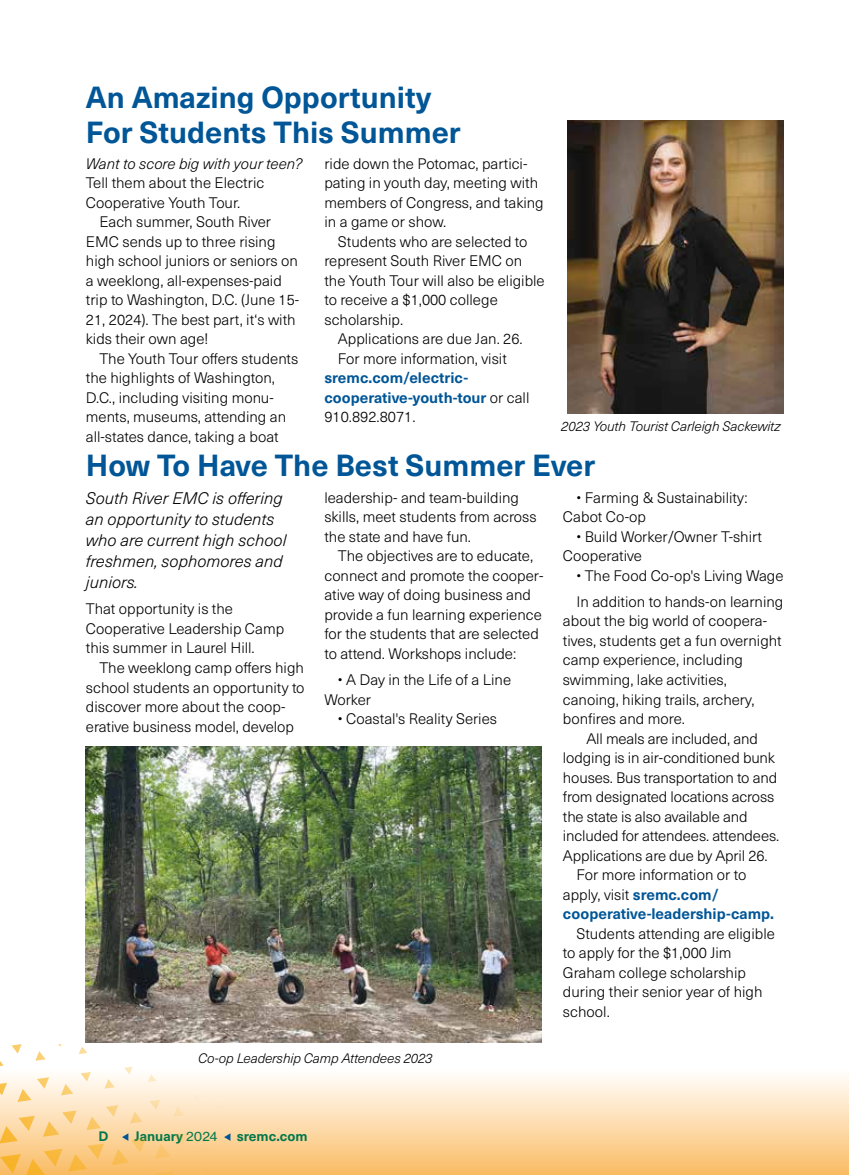
<style>
.page{position:relative;width:851px;height:1175px;background:#fff}
.page>*{position:absolute;margin:0;border:0;box-sizing:border-box;transform-origin:0 0}
.t1{font:700 30px/34.5px "Neue Haas Unica W1 G";color:#005697}
.t2{font:italic 300 16.5px/21px "Neue Haas Unica W1 G";color:#000}
.t3{font:300 15px/19.5px "Neue Haas Unica W1 G";color:#000}
.t4{font:700 15px/19.5px "Neue Haas Unica W1 G";color:#005697}
.t5{font:italic 300 15px "Neue Haas Unica W1 G";color:#000}
.t6{font:italic 300 13.5px "Neue Haas Unica W1 G";letter-spacing:-.01em;color:#000}
.t7{font:700 13.5px "Neue Haas Unica W1 G";color:#00774b}
.s1{font-weight:300;color:#000}
.s2{font-weight:700;color:#005697}
.s3{font-family:"N Haas Grotesk TX Pro 55 Rg";font-weight:400;font-size:12.75px}
</style>
<div class="page">
<div style="left:0;top:1068px;width:848px;height:106px;background:linear-gradient(to bottom,#fff,#fabd68)"></div>
<svg style="left:0;top:1044px;width:230px;height:130px"></svg>
<img style="left:568px;top:120px;width:215px;height:293px">
<img style="left:85px;top:746px;width:456px;height:296px">
<h1 class="t1" style="left:86px;top:78px;width:376px">An Amazing Opportunity<br>For Students This Summer</h1>
<p class="t5" style="left:86px;top:152px;width:218px">Want to score big with your teen?</p>
<p class="t3" style="left:86px;top:172px;width:180px">Tell them about the Electric<br>Cooperative Youth Tour.</p>
<p class="t3" style="left:86px;top:211px;width:215px;text-indent:14px">Each summer, South River<br>EMC sends up to three rising high school juniors or seniors on a weeklong, all-expenses-paid trip to Washington, D.C. (June 15-<br>21, 2024). The best part, it‘s with kids their own age!</p>
<p class="t3" style="left:86px;top:348px;width:214px;text-indent:14px">The Youth Tour offers students the highlights of Washington,<br>D.C., including visiting monu&shy;ments, museums, attending an all-states dance, taking a boat</p>
<p class="t3" style="left:324px;top:153px;width:221px">ride down the Potomac, partici&shy;pating in youth day, meeting with members of Congress, and taking in a game or show.</p>
<p class="t3" style="left:324px;top:231px;width:222px;text-indent:14px">Students who are selected to represent South River EMC on the Youth Tour will also be eligible to receive a $1,000 college scholarship.</p>
<p class="t3" style="left:338px;top:328px;width:186px">Applications are due Jan. 26.<br>For more information, visit</p>
<p class="t4" style="left:324px;top:367px;width:206px">sremc.com/electric&shy;cooperative-youth-tour <span class="s1">or call<br>910.892.8071.</span></p>
<h1 class="t1" style="left:86px;top:446px;width:510px">How To Have The Best Summer Ever</h1>
<p class="t2" style="left:86px;top:487px;width:202px">South River EMC is offering an opportunity to students who are current high school freshmen, sophomores and juniors.</p>
<p class="t3" style="left:86px;top:598px;width:200px">That opportunity is the<br>Cooperative Leadership Camp this summer in Laurel Hill.</p>
<p class="t3" style="left:86px;top:657px;width:220px;text-indent:14px">The weeklong camp offers high school students an opportunity to discover more about the coop&shy;erative business model, develop</p>
<p class="t6" style="left:561px;top:416px;width:221px">2023 Youth Tourist Carleigh Sackewitz</p>
<p class="t3" style="left:563px;top:487px;width:186px;text-indent:13px">• Farming &amp; Sustainability:<br>Cabot Co-op</p>
<p class="t3" style="left:563px;top:526px;width:200px;text-indent:13px">• Build Worker/Owner T-shirt<br>Cooperative</p>
<p class="t3" style="left:576px;top:561px;width:208px;line-height:26.2px">• The Food Co-op's Living Wage<br>In addition to hands-on learning</p>
<p class="t3" style="left:563px;top:610px;width:205px">about the big world of coopera-</p>
<p class="t3" style="left:563px;top:630px;width:220px">tives, students get a fun overnight</p>
<p class="t3" style="left:563px;top:649px;width:182px">camp experience, including</p>
<p class="t3" style="left:563px;top:669px;width:165px">swimming, lake activities,</p>
<p class="t3" style="left:563px;top:688px;width:193px">canoing, hiking trails, archery,</p>
<p class="t3" style="left:563px;top:708px;width:123px">bonfires and more.</p>
<p class="t3" style="left:586px;top:727px;width:173px">All meals are included, and</p>
<p class="t3" style="left:563px;top:747px;width:214px">lodging is in air-conditioned bunk</p>
<p class="t3" style="left:563px;top:766px;width:216px">houses. Bus transportation to and</p>
<p class="t3" style="left:563px;top:786px;width:213px">from designated locations across</p>
<p class="t3" style="left:563px;top:805px;width:186px">the state is also available and</p>
<p class="t3" style="left:563px;top:825px;width:218px">included for attendees. attendees.</p>
<p class="t3" style="left:563px;top:844px;width:206px">Applications are due by April 26.</p>
<p class="t3" style="left:576px;top:864px;width:171px">For more information or to</p>
<p class="t3" style="left:563px;top:883px;width:157px">apply, visit <span class="s2">sremc.com/</span></p>
<p class="t4" style="left:563px;top:903px;width:213px">cooperative-leadership-camp.</p>
<p class="t3" style="left:563px;top:922px;width:213px;text-indent:13px">Students attending are eligible to apply for the $1,000 Jim<br>Graham college scholarship during their senior year of high school.</p>
<p class="t3" style="left:324px;top:487px;width:214px">leadership- and team-building skills, meet students from across the state and have fun.</p>
<p class="t3" style="left:324px;top:545px;width:220px;text-indent:14px">The objectives are to educate, connect and promote the cooper&shy;ative way of doing business and provide a fun learning experience for the students that are selected to attend. Workshops include:</p>
<p class="t3" style="left:324px;top:669px;width:188px;text-indent:14px">• A Day in the Life of a Line<br>Worker</p>
<p class="t3" style="left:338px;top:708px;width:161px">• Coastal's Reality Series</p>
<p class="t6" style="left:198px;top:1048px;width:236px">Co-op Leadership Camp Attendees 2023</p>
<p class="t7" style="left:99px;top:1125px;width:11px">D</p>
<p class="t7" style="left:135px;top:1125px;width:84px">January <span class="s3">2024</span></p>
<p class="t7" style="left:237px;top:1125px;width:72px">sremc.com</p>
</div>
